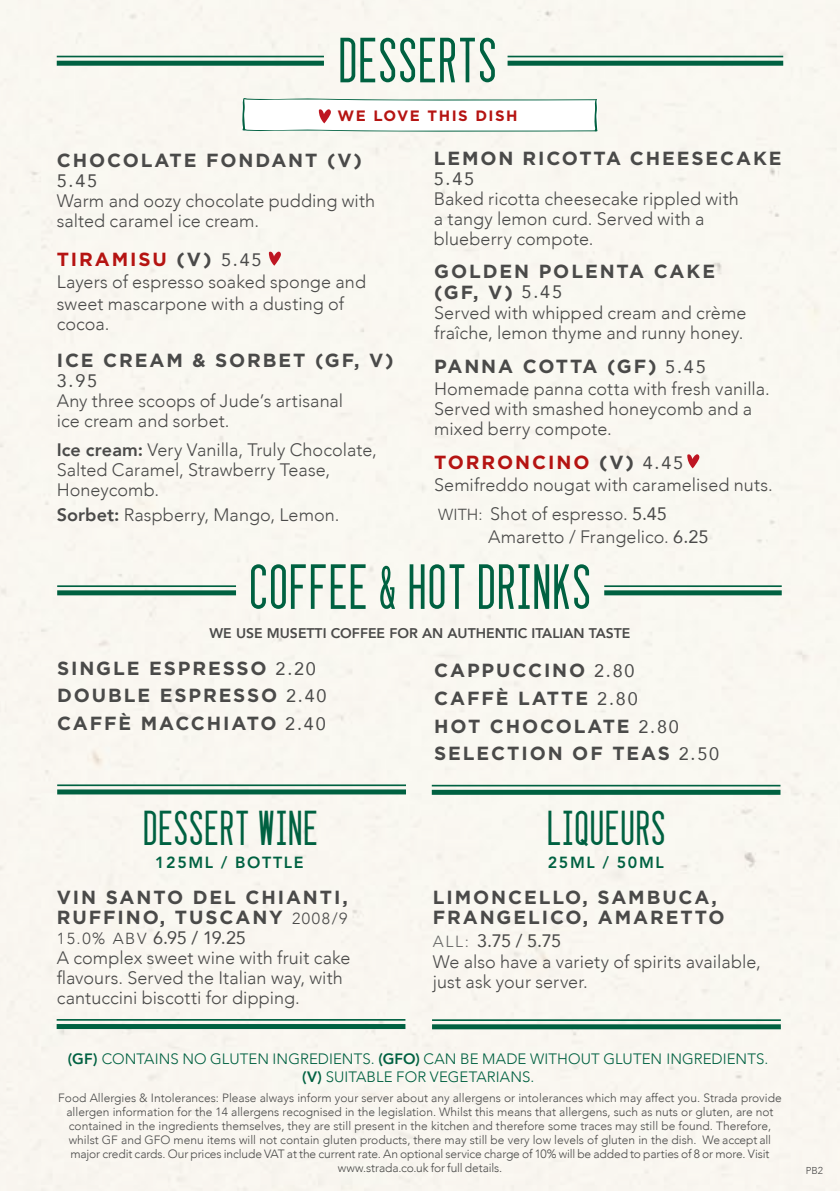
<style>
.page{position:relative;width:840px;height:1191px;background:#fff}
.page>*{position:absolute;margin:0;border:0;box-sizing:border-box;transform-origin:0 0}
.t1{font:52px "seattlesans";letter-spacing:.04em;color:#006141}
.t2{font:40px "seattlesans";letter-spacing:.04em;color:#006141}
.t3{font:700 19px/27.6px "Gotham";letter-spacing:.1em;color:#4a4a49}
.t4{font:700 19px "Gotham";letter-spacing:.1em;color:#b51412}
.t5{font:300 18px/20px "Avenir";letter-spacing:.005em;color:#4a4a49}
.t6{font:18px "Avenir";letter-spacing:.1em;color:#4a4a49}
.t7{font:800 16px "Avenir LT Std";letter-spacing:.1em;color:#006141}
.t8{font:300 15px/18px "Avenir";letter-spacing:.005em;color:#006141;text-align:center}
.t9{font:700 15px "Gotham";letter-spacing:.1em;color:#b51412}
.t10{font:800 14px "Avenir";color:#4a4a49}
.t11{font:300 12px/14px "Avenir";color:#4a4a49;text-align:center}
.t12{font:300 10px "Avenir";color:#4a4a49}
.s1{color:#4a4a49}
.s2{font-family:"Avenir";font-weight:400;font-size:18px;color:#4a4a49}
.s3{font-weight:800}
.s4{font-family:"Avenir";font-weight:400;font-size:18px}
.s5{font-size:16px}
.s6{font-weight:400}
.s7{font-family:"Avenir";font-weight:300;font-size:16px}
.s8{font-family:"Avenir LT";font-weight:300;font-size:16px;color:#6a6a69}
</style>
<div class="page">
<div style="left:0;top:0;width:839px;height:1191px;background:#f9f7f1"></div>
<svg style="left:269px;top:251px;width:12px;height:15px"></svg>
<hr style="left:57px;top:56px;width:267px;height:1px;background:#006141">
<div style="left:57px;top:61px;width:267px;height:5px;background:#006141"></div>
<hr style="left:507px;top:56px;width:275px;height:1px;background:#006141">
<div style="left:507px;top:61px;width:275px;height:5px;background:#006141"></div>
<hr style="left:57px;top:585px;width:179px;height:2px;background:#006141">
<div style="left:57px;top:590px;width:179px;height:5px;background:#006141"></div>
<hr style="left:604px;top:585px;width:177px;height:2px;background:#006141">
<div style="left:604px;top:590px;width:177px;height:5px;background:#006141"></div>
<svg style="left:687px;top:454px;width:12px;height:14px"></svg>
<div style="left:432px;top:1024px;width:348px;height:5px;background:#006141"></div>
<hr style="left:432px;top:1019px;width:348px;height:2px;background:#006141">
<hr style="left:431px;top:785px;width:349px;height:1px;background:#006141">
<div style="left:431px;top:790px;width:349px;height:5px;background:#006141"></div>
<div style="left:57px;top:1024px;width:348px;height:5px;background:#006141"></div>
<hr style="left:57px;top:1019px;width:348px;height:1px;background:#006141">
<hr style="left:57px;top:784px;width:349px;height:2px;background:#006141">
<div style="left:57px;top:789px;width:349px;height:5px;background:#006141"></div>
<svg style="left:242px;top:98px;width:356px;height:34px"></svg>
<h1 class="t1" style="left:339px;top:23px;width:159px">DESSERTS</h1>
<p class="t9" style="left:337px;top:106px;width:181px">WE LOVE THIS DISH</p>
<p class="t3" style="left:57px;top:146px;width:306px">CHOCOLATE FONDANT (V)</p>
<p class="t6" style="left:57px;top:166px;width:42px">5.45</p>
<p class="t5" style="left:57px;top:190px;width:320px">Warm and oozy chocolate pudding with salted caramel ice cream.</p>
<p class="t4" style="left:57px;top:246px;width:206px">TIRAMISU <span class="s1">(V)</span> <span class="s2">5.45</span></p>
<p class="t5" style="left:57px;top:270px;width:310px;line-height:22.8px">Layers of espresso soaked sponge and sweet mascarpone with a dusting of</p>
<p class="t5" style="left:57px;top:314px;width:54px">cocoa.</p>
<p class="t3" style="left:57px;top:346px;width:338px">ICE CREAM &amp; SORBET (GF, V)</p>
<p class="t6" style="left:57px;top:366px;width:42px">3.95</p>
<p class="t5" style="left:57px;top:390px;width:288px">Any three scoops of Jude’s artisanal ice cream and sorbet.</p>
<p class="t5" style="left:57px;top:439px;width:321px"><span class="s3">Ice cream:</span> Very Vanilla, Truly Chocolate,<br>Salted Caramel, Strawberry Tease,<br>Honeycomb.</p>
<p class="t5" style="left:57px;top:505px;width:284px"><span class="s3">Sorbet:</span> Raspberry, Mango, Lemon.</p>
<p class="t3" style="left:433px;top:144px;width:349px">LEMON RICOTTA CHEESECAKE</p>
<p class="t6" style="left:433px;top:164px;width:42px">5.45</p>
<p class="t5" style="left:433px;top:188px;width:306px">Baked ricotta cheesecake rippled with a tangy lemon curd. Served with a blueberry compote.</p>
<p class="t3" style="left:434px;top:262px;width:282px;line-height:20px">GOLDEN POLENTA CAKE (GF, V) <span class="s4">5.45</span></p>
<p class="t5" style="left:434px;top:302px;width:313px">Served with whipped cream and crème fraîche, lemon thyme and runny honey.</p>
<p class="t3" style="left:434px;top:352px;width:273px">PANNA COTTA (GF) <span class="s4">5.45</span></p>
<p class="t5" style="left:434px;top:379px;width:337px">Homemade panna cotta with fresh vanilla.<br>Served with smashed honeycomb and a mixed berry compote.</p>
<p class="t4" style="left:434px;top:449px;width:250px">TORRONCINO <span class="s1">(V)</span> <span class="s2">4.45</span></p>
<p class="t5" style="left:434px;top:471px;width:340px;line-height:28.4px">Semifreddo nougat with caramelised nuts.<br><span class="s5">WITH:</span> Shot of espresso. <span class="s6">5.45</span></p>
<p class="t5" style="left:488px;top:526px;width:222px">Amaretto / Frangelico. <span class="s6">6.25</span></p>
<h1 class="t1" style="left:249px;top:549px;width:342px">COFFEE &amp; HOT DRINKS</h1>
<p class="t10" style="left:209px;top:622px;width:422px">WE USE MUSETTI COFFEE FOR AN AUTHENTIC ITALIAN TASTE</p>
<p class="t3" style="left:57px;top:654px;width:271px">SINGLE ESPRESSO <span class="s4">2.20<br></span>DOUBLE ESPRESSO <span class="s4">2.40<br></span>CAFFÈ MACCHIATO <span class="s4">2.40</span></p>
<h2 class="t2" style="left:143px;top:799px;width:175px">DESSERT WINE</h2>
<p class="t3" style="left:434px;top:656px;width:286px">CAPPUCCINO <span class="s4">2.80<br></span>CAFFÈ LATTE <span class="s4">2.80<br></span>HOT CHOCOLATE <span class="s4">2.80<br></span>SELECTION OF TEAS <span class="s4">2.50</span></p>
<h2 class="t2" style="left:547px;top:799px;width:119px">LIQUEURS</h2>
<p class="t7" style="left:155px;top:852px;width:150px">125ML / BOTTLE</p>
<p class="t7" style="left:547px;top:852px;width:117px">25ML / 50ML</p>
<p class="t3" style="left:57px;top:887px;width:292px;line-height:20px">VIN SANTO DEL CHIANTI,<br>RUFFINO, TUSCANY <span class="s7">2008/9</span></p>
<p class="t5" style="left:57px;top:928px;width:295px"><span class="s5">15.0% ABV</span> <span class="s6">6.95 / 19.25<br></span>A complex sweet wine with fruit cake flavours. Served the Italian way, with cantuccini biscotti for dipping.</p>
<p class="t3" style="left:432px;top:887px;width:293px;line-height:20px">LIMONCELLO, SAMBUCA,<br>FRANGELICO, AMARETTO</p>
<p class="t6" style="left:432px;top:926px;width:130px"><span class="s8">ALL:</span> 3.75 / 5.75</p>
<p class="t5" style="left:432px;top:951px;width:329px">We also have a variety of spirits available, just ask your server.</p>
<p class="t8" style="left:68px;top:1050px;width:701px"><span class="s3">(GF)</span> CONTAINS NO GLUTEN INGREDIENTS. <span class="s3">(GFO)</span> CAN BE MADE WITHOUT GLUTEN INGREDIENTS. <span class="s3">(V)</span> SUITABLE FOR VEGETARIANS.</p>
<p class="t11" style="left:58px;top:1091px;width:724px">Food Allergies &amp; Intolerances: Please always inform your server about any allergens or intolerances which may affect you. Strada provide allergen information for the 14 allergens recognised in the legislation. Whilst this means that allergens, such as nuts or gluten, are not contained in the ingredients themselves, they are still present in the kitchen and therefore some traces may still be found. Therefore, whilst GF and GFO menu items will not contain gluten products, there may still be very low levels of gluten in the dish. We accept all major credit cards. Our prices include VAT at the current rate. An optional service charge of 10% will be added to parties of 8 or more. Visit www.strada.co.uk for full details.</p>
<p class="t12" style="left:805px;top:1164px;width:19px">PB2</p>
</div>
